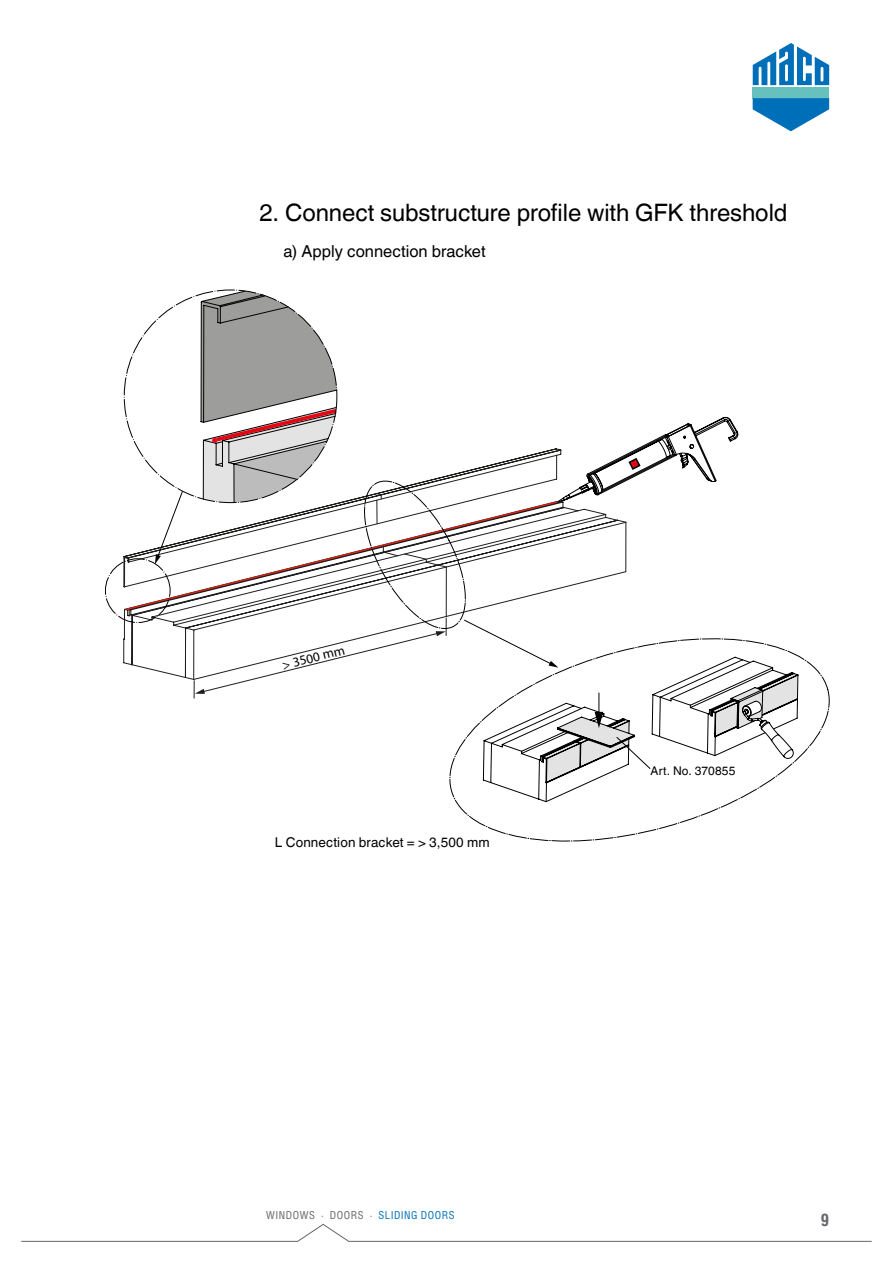
<style>
.page{position:relative;width:893px;height:1263px;background:#fff}
.page>*{position:absolute;margin:0;border:0;box-sizing:border-box;transform-origin:0 0}
.t1{font:24px "Helvetica Linotype";letter-spacing:-.005em;color:#000}
.t2{font:16.5px "Helvetica Linotype";color:#000}
.t3{font:700 condensed 16.5px "MACO Helvetica";color:#66656a}
.t4{font:13.5px "Helvetica Linotype";letter-spacing:.01em;color:#000}
.t5{font:12px "Helvetica Linotype";letter-spacing:.015em;color:#000}
.t6{font:11.85px "Helvetica Linotype";color:#000}
.t7{font:condensed 10.5px "MACO Helvetica";letter-spacing:.05em;color:#66656a}
.s1{color:#006eb7}
</style>
<div class="page">
<svg style="left:21px;top:1223px;width:851px;height:19px"></svg>
<div style="left:753px;top:87px;width:76px;height:11px;background:#66c1be"></div>
<svg style="left:753px;top:98px;width:76px;height:33px"></svg>
<svg style="left:753px;top:43px;width:76px;height:42px"></svg>
<svg style="left:123px;top:448px;width:434px;height:232px"></svg>
<svg style="left:105px;top:290px;width:143px;height:333px"></svg>
<svg style="left:194px;top:291px;width:253px;height:407px"></svg>
<svg style="left:557px;top:417px;width:181px;height:57px"></svg>
<svg style="left:359px;top:474px;width:470px;height:367px"></svg>
<svg style="left:464px;top:620px;width:334px;height:188px"></svg>
<svg style="left:155px;top:491px;width:28px;height:73px"></svg>
<div style="left:651px;top:765px;width:85px;height:18px;background:#fff"></div>
<p class="t1" style="left:259px;top:199px;width:530px">2. Connect substructure profile with GFK threshold</p>
<p class="t2" style="left:283px;top:242px;width:204px">a) Apply connection bracket</p>
<p class="t4" style="left:280px;top:657px;width:65px;rotate:-14deg">&gt; 3500 mm</p>
<p class="t4" style="left:275px;top:835px;width:216px">L Connection bracket = &gt; 3,500 mm</p>
<p class="t7" style="left:266px;top:1208px;width:190px">WINDOWS · DOORS · <span class="s1">SLIDING DOORS</span></p>
<p class="t5" style="left:651px;top:764px;width:86px">Art. No. 370855</p>
<p class="t6" style="left:652px;top:763px;width:72px">Art. Nr.370855</p>
<p class="t3" style="left:821px;top:1209px;width:10px">9</p>
</div>
